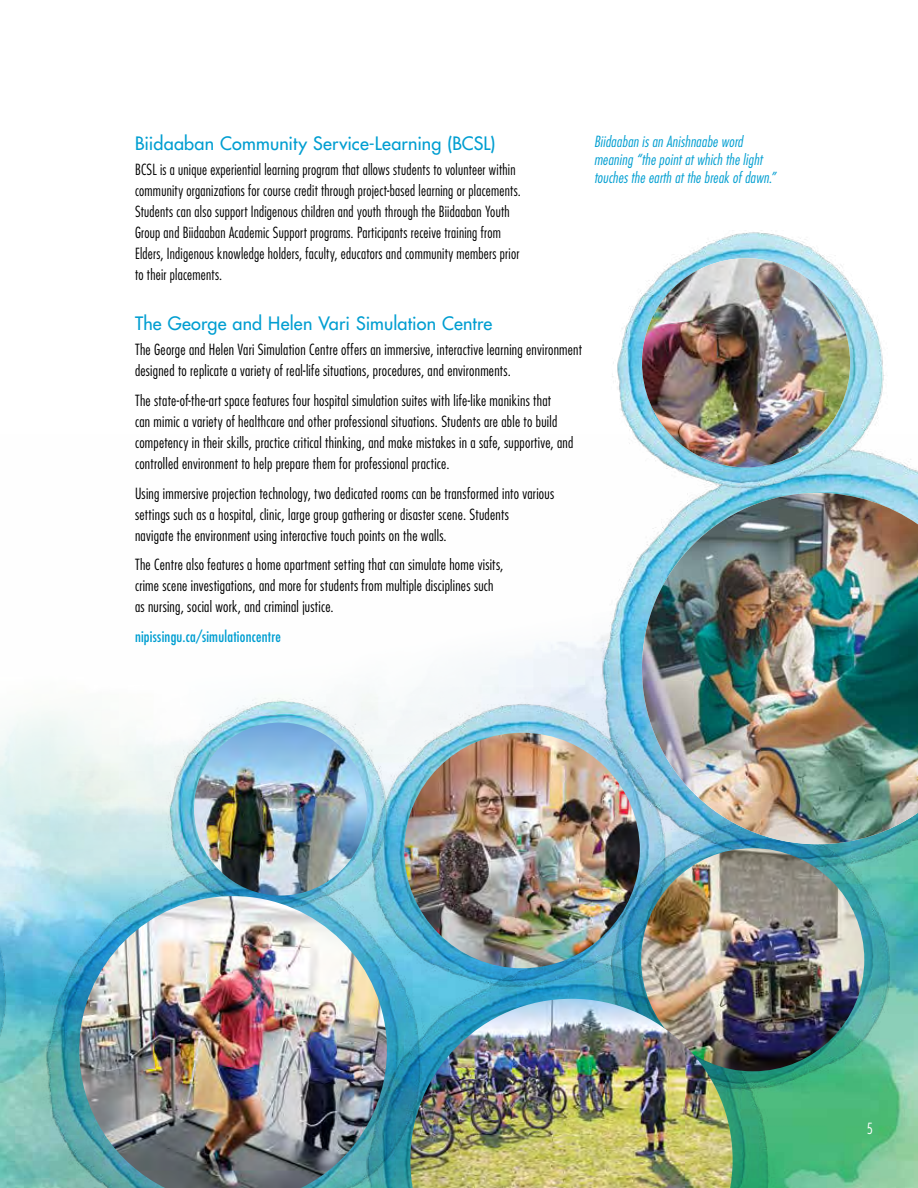
<style>
.page{position:relative;width:918px;height:1188px;background:#fff}
.page>*{position:absolute;margin:0;border:0;box-sizing:border-box;transform-origin:0 0}
._12_16_Blue_Smaller{font:500 18px "Futura Std";letter-spacing:.01em;color:#009ed1}
.Paragraph_space_afte{font:300 condensed 15px/21px "Futura Std";letter-spacing:.015em;color:#000}
.Italic_Pull_quote{font:italic 300 condensed 15px/18px "Futura Std";letter-spacing:.02em;color:#009ed1}
.Paragraph_space_afte-2{font:condensed 15px "Futura Std";letter-spacing:.015em;color:#009ed1}
.Paragraph_No_space{font:300 condensed 15px "Futura Std";color:#fff}
</style>
<div class="page">
<img style="left:0;top:641px;width:918px;height:547px">
<img style="left:0;top:772px;width:16px;height:412px">
<img style="left:160px;top:690px;width:197px;height:157px">
<img style="left:780px;top:896px;width:117px;height:211px">
<img style="left:594px;top:459px;width:324px;height:437px">
<img style="left:733px;top:1068px;width:47px;height:120px">
<img style="left:28px;top:847px;width:382px;height:341px">
<img style="left:604px;top:230px;width:286px;height:264px">
<img style="left:357px;top:689px;width:317px;height:317px">
<img style="left:194px;top:723px;width:173px;height:173px;border-radius:86px">
<img style="left:641px;top:848px;width:223px;height:223px;border-radius:112px">
<img style="left:410px;top:999px;width:323px;height:189px">
<img style="left:642px;top:493px;width:276px;height:351px">
<img style="left:404px;top:733px;width:236px;height:235px;border-radius:118px">
<img style="left:79px;top:896px;width:308px;height:292px">
<img style="left:642px;top:258px;width:209px;height:210px">
<p class="_12_16_Blue_Smaller" style="left:135px;top:132px;width:362px">Biidaaban Community Service-Learning (BCSL)</p>
<p class="Paragraph_space_afte" style="left:135px;top:159px;width:387px">BCSL is a unique experiential learning program that allows students to volunteer within community organizations for course credit through project-based learning or placements.<br>Students can also support Indigenous children and youth through the Biidaaban Youth Group and Biidaaban Academic Support programs. Participants receive training from Elders, Indigenous knowledge holders, faculty, educators and community members prior to their placements.</p>
<p class="_12_16_Blue_Smaller" style="left:135px;top:312px;width:359px">The George and Helen Vari Simulation Centre</p>
<p class="Paragraph_space_afte" style="left:135px;top:339px;width:448px">The George and Helen Vari Simulation Centre offers an immersive, interactive learning environment designed to replicate a variety of real-life situations, procedures, and environments.</p>
<p class="Paragraph_space_afte" style="left:135px;top:390px;width:440px">The state-of-the-art space features four hospital simulation suites with life-like manikins that<br>can mimic a variety of healthcare and other professional situations. Students are able to build competency in their skills, practice critical thinking, and make mistakes in a safe, supportive, and controlled environment to help prepare them for professional practice.</p>
<p class="Paragraph_space_afte" style="left:135px;top:483px;width:421px">Using immersive projection technology, two dedicated rooms can be transformed into various settings such as a hospital, clinic, large group gathering or disaster scene. Students<br>navigate the environment using interactive touch points on the walls.</p>
<p class="Paragraph_space_afte" style="left:135px;top:554px;width:370px">The Centre also features a home apartment setting that can simulate home visits, crime scene investigations, and more for students from multiple disciplines such as nursing, social work, and criminal justice.</p>
<p class="Paragraph_space_afte-2" style="left:135px;top:627px;width:148px">nipissingu.ca/simulationcentre</p>
<p class="Italic_Pull_quote" style="left:594px;top:133px;width:183px">Biidaaban is an Anishnaabe word meaning “the point at which the light touches the earth at the break of dawn.”</p>
<p class="Paragraph_No_space" style="left:867px;top:1120px;width:8px">5</p>
</div>
